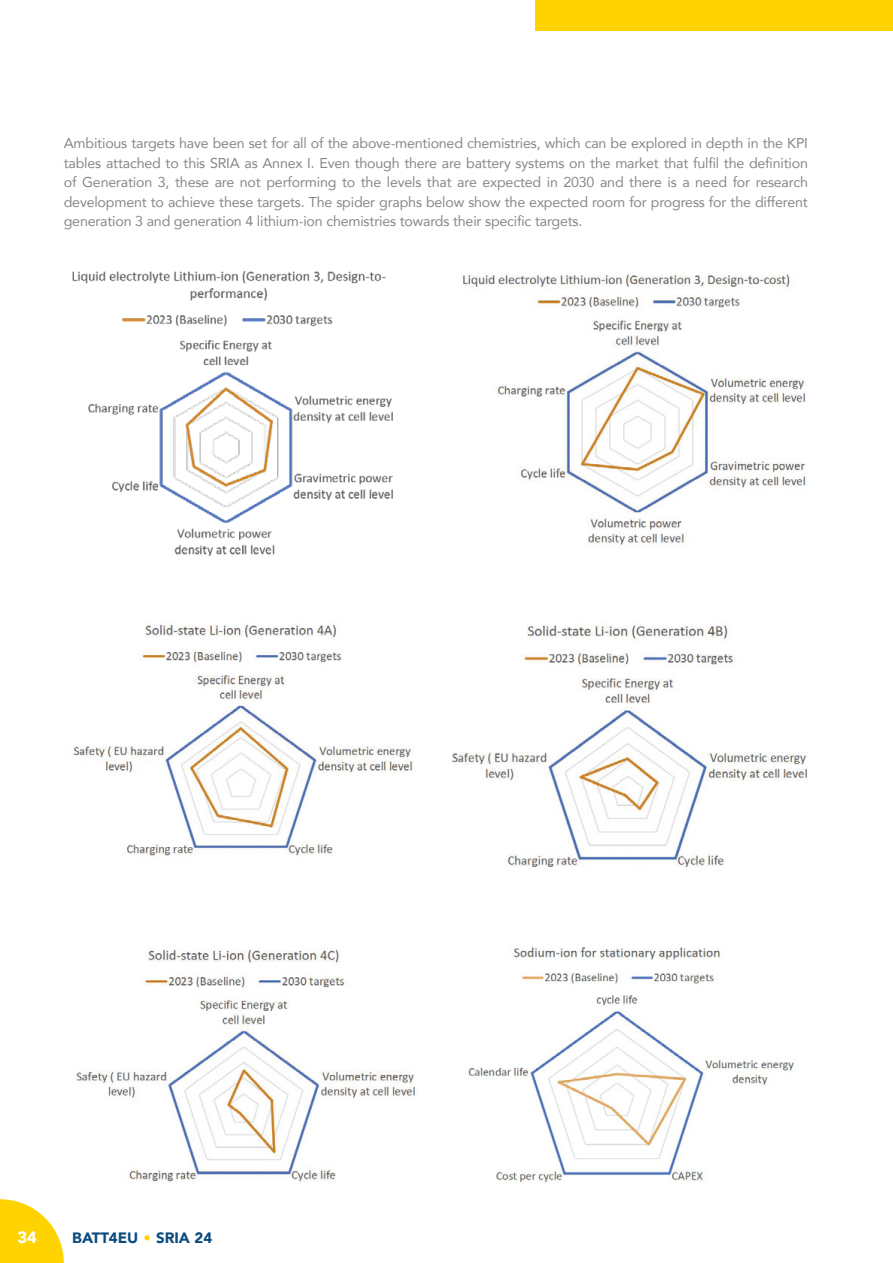
<style>
.page{position:relative;width:893px;height:1263px;background:#fff}
.page>*{position:absolute;margin:0;border:0;box-sizing:border-box;transform-origin:0 0}
.t1{font:900 16.5px "Avenir";color:#fff}
.t2{font:900 15px "Avenir";color:#094b7f}
.t3{font:14.25px/19.5px "Avenir";letter-spacing:-.015em;color:#878787;text-align:justify}
</style>
<div class="page">
<svg style="left:0;top:1199px;width:64px;height:64px"></svg>
<svg style="left:144px;top:1235px;width:6px;height:5px"></svg>
<div style="left:536px;top:0;width:357px;height:31px;background:#ffd300"></div>
<img style="left:72px;top:270px;width:321px;height:287px">
<img style="left:73px;top:624px;width:341px;height:232px">
<img style="left:462px;top:274px;width:344px;height:271px">
<img style="left:451px;top:625px;width:357px;height:242px">
<img style="left:76px;top:949px;width:339px;height:233px">
<img style="left:468px;top:947px;width:326px;height:235px">
<p class="t3" style="left:64px;top:133px;width:746px">Ambitious targets have been set for all of the above-mentioned chemistries, which can be explored in depth in the KPI tables attached to this SRIA as Annex I. Even though there are battery systems on the market that fulfil the definition of Generation 3, these are not performing to the levels that are expected in 2030 and there is a need for research development to achieve these targets. The spider graphs below show the expected room for progress for the different generation 3 and generation 4 lithium-ion chemistries towards their specific targets.</p>
<p class="t1" style="left:17px;top:1223px;width:21px">34</p>
<p class="t2" style="left:72px;top:1225px;width:141px">BATT4EU SRIA 24</p>
</div>
